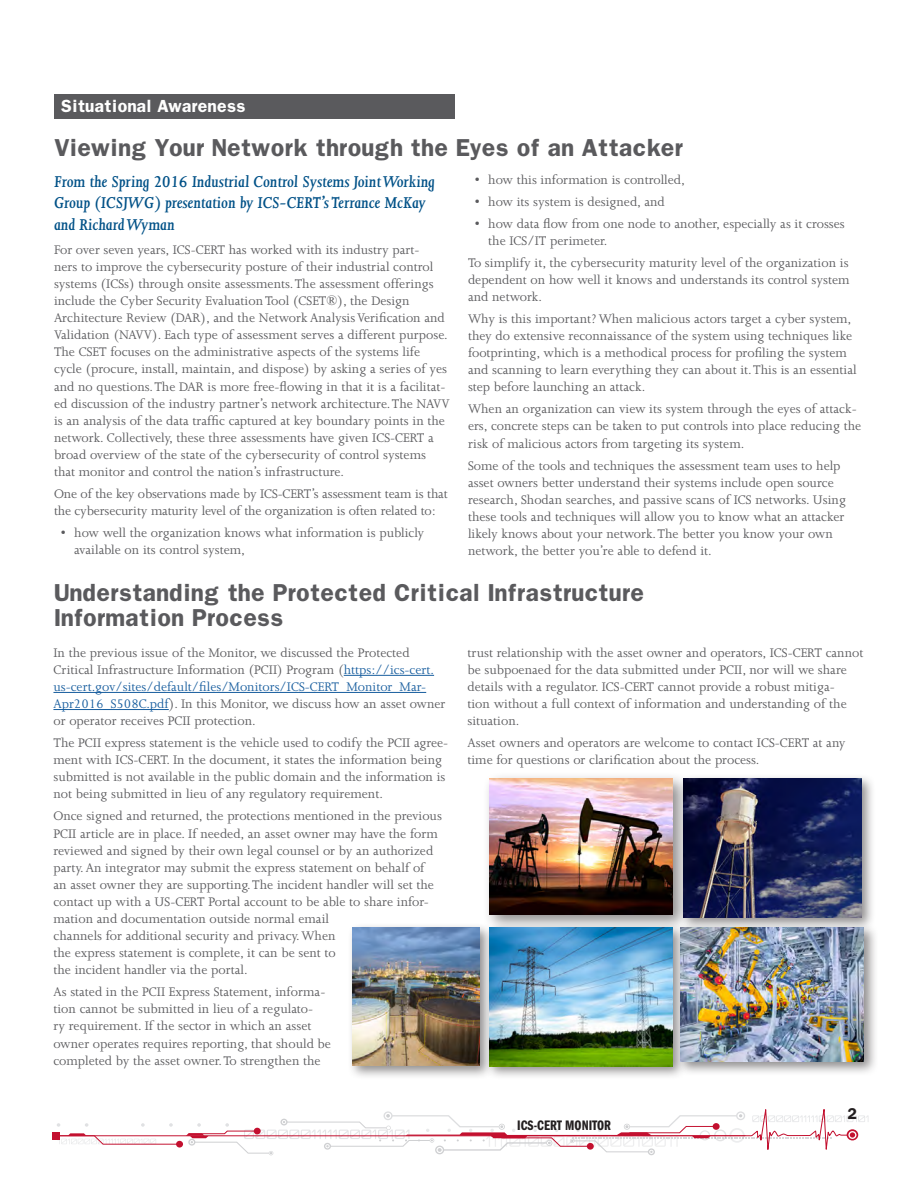
<style>
.page{position:relative;width:918px;height:1188px;background:#fff}
.page>*{position:absolute;margin:0;border:0;box-sizing:border-box;transform-origin:0 0}
.t1{font:21px/25.2px "Franklin Demi";color:#5a5a5d}
.t2{font:italic 600 18px/21.6px "Joanna";color:#005187}
.t3{font:15px "Franklin Demi";color:#fff}
.t4{font:14.25px/17.1px "Joanna";color:#5a5a5d}
.t5{font:14.25px/17.1px "Joanna";color:#175d9e}
.t6{font:14.25px "Franklin Gothic Demi Cmpr";color:#231f20;scale:1.04 1}
.t7{font:13.5px "Franklin Demi";color:#231f20}
.s1{color:#175d9e}
.s2{color:#5a5a5d}
</style>
<div class="page">
<svg style="left:57px;top:1110px;width:811px;height:46px"></svg>
<div style="left:849px;top:1132px;width:7px;height:6px;background:#c3102f;border-radius:50%"></div>
<div style="left:848px;top:1131px;width:8px;height:8px;border:1px solid #fff;border-radius:50%"></div>
<div style="left:52px;top:1132px;width:8px;height:8px;background:#c3102f"></div>
<hr style="left:344px;top:675px;width:90px;height:1px;background:#175d9e">
<hr style="left:53px;top:692px;width:373px;height:1px;background:#175d9e">
<hr style="left:53px;top:709px;width:116px;height:1px;background:#175d9e">
<div style="left:54px;top:94px;width:400px;height:25px;background:#5a5a5d"></div>
<div style="left:483px;top:772px;width:209px;height:161px;background:#231f20;opacity:.51"></div>
<img style="left:490px;top:779px;width:183px;height:135px">
<div style="left:348px;top:922px;width:145px;height:158px;background:#231f20;opacity:.51"></div>
<img style="left:353px;top:927px;width:126px;height:139px">
<div style="left:679px;top:774px;width:196px;height:157px;background:#231f20;opacity:.51"></div>
<img style="left:684px;top:779px;width:177px;height:138px">
<div style="left:485px;top:922px;width:202px;height:158px;background:#231f20;opacity:.51"></div>
<img style="left:489px;top:927px;width:184px;height:139px">
<div style="left:676px;top:923px;width:202px;height:153px;background:#231f20;opacity:.51"></div>
<img style="left:681px;top:928px;width:183px;height:134px">
<h1 class="t3" style="left:61px;top:96px;width:187px">Situational Awareness</h1>
<h2 class="t1" style="left:54px;top:135px;width:631px">Viewing Your Network through the Eyes of an Attacker</h2>
<h3 class="t2" style="left:54px;top:171px;width:383px">From the Spring 2016 Industrial Control Systems Joint Working<br>Group (ICSJWG) presentation by ICS-CERT’s Terrance McKay and Richard Wyman</h3>
<p class="t4" style="left:54px;top:241px;width:397px">For over seven years, ICS-CERT has worked with its industry part-<br>ners to improve the cybersecurity posture of their industrial control systems (ICSs) through onsite assessments. The assessment offerings include the Cyber Security Evaluation Tool (CSET®), the Design Architecture Review (DAR), and the Network Analysis Verification and Validation (NAVV). Each type of assessment serves a different purpose.<br>The CSET focuses on the administrative aspects of the systems life cycle (procure, install, maintain, and dispose) by asking a series of yes and no questions. The DAR is more free-flowing in that it is a facilitat&shy;ed discussion of the industry partner’s network architecture. The NAVV is an analysis of the data traffic captured at key boundary points in the network. Collectively, these three assessments have given ICS-CERT a broad overview of the state of the cybersecurity of control systems that monitor and control the nation’s infrastructure.</p>
<p class="t4" style="left:54px;top:485px;width:395px">One of the key observations made by ICS-CERT’s assessment team is that the cybersecurity maturity level of the organization is often related to:</p>
<p class="t4" style="left:74px;top:524px;width:352px;text-indent:-14px">• how well the organization knows what information is publicly available on its control system,</p>
<p class="t4" style="left:475px;top:171px;width:212px">• how this information is controlled,</p>
<p class="t4" style="left:475px;top:193px;width:192px">• how its system is designed, and</p>
<p class="t4" style="left:488px;top:215px;width:358px;text-indent:-14px">• how data flow from one node to another, especially as it crosses the ICS/IT perimeter.</p>
<p class="t4" style="left:468px;top:254px;width:383px;text-align:justify">To simplify it, the cybersecurity maturity level of the organization is dependent on how well it knows and understands its control system and network.</p>
<p class="t4" style="left:468px;top:310px;width:390px">Why is this important? When malicious actors target a cyber system, they do extensive reconnaissance of the system using techniques like footprinting, which is a methodical process for profiling the system and scanning to learn everything they can about it. This is an essential step before launching an attack.</p>
<p class="t4" style="left:468px;top:401px;width:395px">When an organization can view its system through the eyes of attack&shy;ers, concrete steps can be taken to put controls into place reducing the risk of malicious actors from targeting its system.</p>
<p class="t4" style="left:468px;top:457px;width:380px">Some of the tools and techniques the assessment team uses to help asset owners better understand their systems include open source research, Shodan searches, and passive scans of ICS networks. Using these tools and techniques will allow you to know what an attacker likely knows about your network. The better you know your own network, the better you’re able to defend it.</p>
<h2 class="t1" style="left:54px;top:579px;width:592px">Understanding the Protected Critical Infrastructure<br>Information Process</h2>
<p class="t4" style="left:53px;top:644px;width:382px">In the previous issue of the Monitor, we discussed the Protected<br>Critical Infrastructure Information (PCII) Program (<span class="s1">https://ics-cert.</span></p>
<p class="t5" style="left:53px;top:678px;width:394px">us-cert.gov/sites/default/files/Monitors/ICS-CERT Monitor Mar-<br>Apr2016_S508C.pdf<span class="s2">). In this Monitor, we discuss how an asset owner or operator receives PCII protection.</span></p>
<p class="t4" style="left:53px;top:734px;width:396px">The PCII express statement is the vehicle used to codify the PCII agree&shy;ment with ICS-CERT. In the document, it states the information being submitted is not available in the public domain and the information is not being submitted in lieu of any regulatory requirement.</p>
<p class="t4" style="left:53px;top:808px;width:390px">Once signed and returned, the protections mentioned in the previous PCII article are in place. If needed, an asset owner may have the form reviewed and signed by their own legal counsel or by an authorized party. An integrator may submit the express statement on behalf of<br>an asset owner they are supporting. The incident handler will set the contact up with a US-CERT Portal account to be able to share infor&shy;mation and documentation outside normal email<br>channels for additional security and privacy. When<br>the express statement is complete, it can be sent to<br>the incident handler via the portal.</p>
<p class="t4" style="left:53px;top:984px;width:279px">As stated in the PCII Express Statement, informa&shy;tion cannot be submitted in lieu of a regulato-<br>ry requirement. If the sector in which an asset owner operates requires reporting, that should be completed by the asset owner. To strengthen the</p>
<p class="t4" style="left:467px;top:644px;width:397px">trust relationship with the asset owner and operators, ICS-CERT cannot be subpoenaed for the data submitted under PCII, nor will we share details with a regulator. ICS-CERT cannot provide a robust mitiga-<br>tion without a full context of information and understanding of the situation.</p>
<p class="t4" style="left:467px;top:734px;width:380px">Asset owners and operators are welcome to contact ICS-CERT at any time for questions or clarification about the process.</p>
<p class="t6" style="left:517px;top:1117px;width:92px">ICS-CERT MONITOR</p>
<p class="t7" style="left:847px;top:1104px;width:11px">2</p>
</div>
